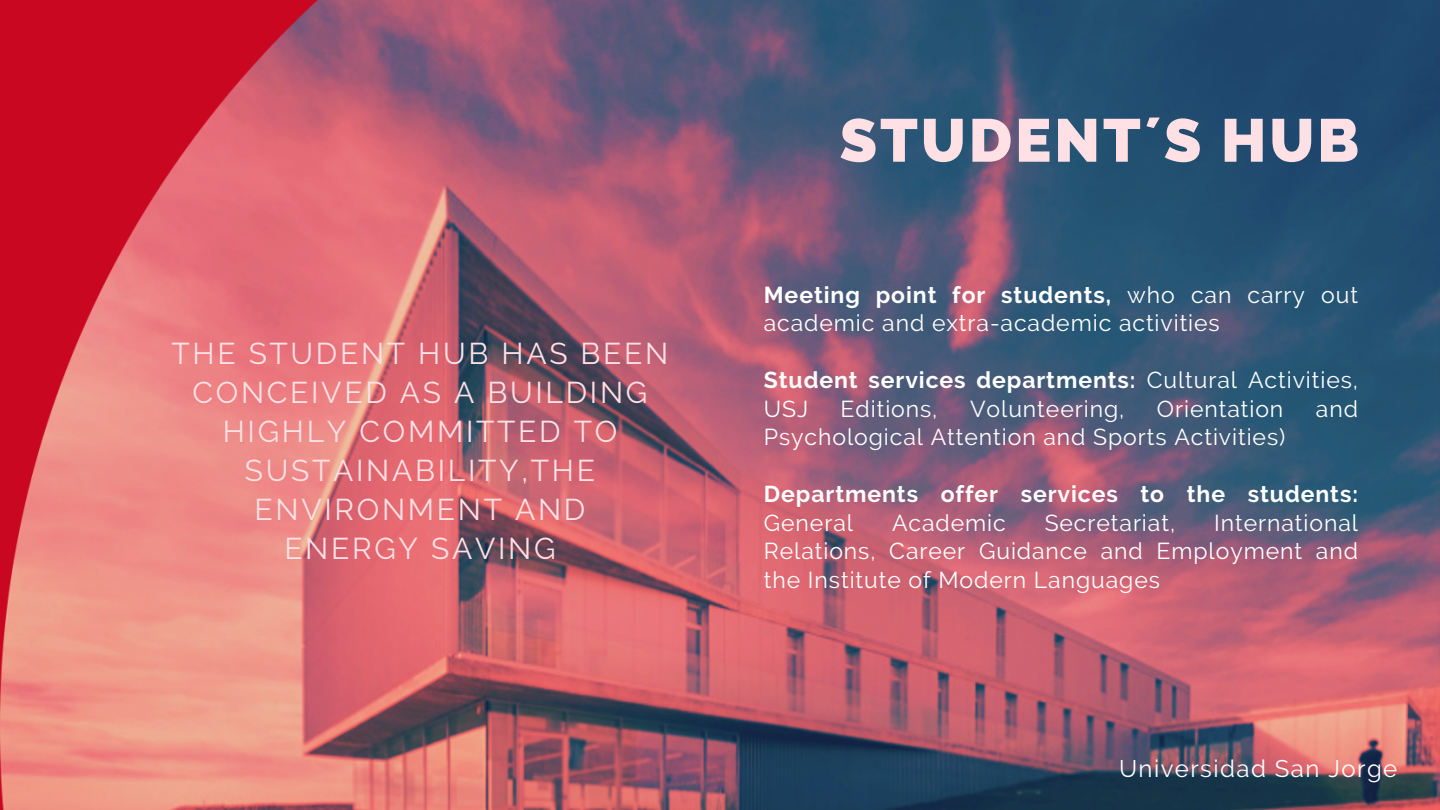
<style>
.page{position:relative;width:1440px;height:810px;background:#fff}
.page>*{position:absolute;margin:0;border:0;box-sizing:border-box;transform-origin:0 0}
.t1{font:800 60.5px "Raleway";letter-spacing:.05em;color:#ffe0e4}
.t2{font:30px/39px "Raleway";letter-spacing:.09em;color:#ffe0e4;text-align:center}
.t3{font:24px "Raleway";letter-spacing:.06em;color:#fff}
.t4{font:23px/28.5px "Raleway";letter-spacing:.04em;color:#fff}
.t5{font:700 23px/28.5px "Raleway";letter-spacing:.04em;color:#fff}
.s1{font-weight:700}
.s2{font-weight:400}
</style>
<div class="page">
<img style="left:0;top:0;width:1440px;height:810px">
<p class="t2" style="left:172px;top:334px;width:498px">THE STUDENT HUB HAS BEEN<br>CONCEIVED AS A BUILDING<br>HIGHLY COMMITTED TO<br>SUSTAINABILITY,THE<br>ENVIRONMENT AND<br>ENERGY SAVING</p>
<h1 class="t1" style="left:840px;top:105px;width:521px">STUDENT´S HUB</h1>
<h2 class="t4" style="left:764px;top:280px;width:596px"><span class="s1">Meeting point for students,</span> who can carry out academic and extra-academic activities</h2>
<p class="t5" style="left:764px;top:366px;width:596px">Student services departments: <span class="s2">Cultural Activities,<br>USJ</span></p>
<p class="t4" style="left:841px;top:394px;width:98px">Editions,</p>
<p class="t4" style="left:970px;top:394px;width:156px">Volunteering,</p>
<p class="t4" style="left:1157px;top:394px;width:128px">Orientation</p>
<p class="t4" style="left:1316px;top:394px;width:44px">and</p>
<p class="t4" style="left:764px;top:423px;width:523px">Psychological Attention and Sports Activities)</p>
<p class="t5" style="left:764px;top:480px;width:596px">Departments offer services to the students:<br><span class="s2">General</span></p>
<p class="t4" style="left:764px;top:508px;width:596px;text-align:justify;text-indent:450px">International Relations, Career Guidance and Employment and the Institute of Modern Languages</p>
<p class="t4" style="left:892px;top:508px;width:115px">Academic</p>
<p class="t4" style="left:1045px;top:508px;width:132px">Secretariat,</p>
<p class="t3" style="left:1119px;top:755px;width:280px">Universidad San Jorge</p>
</div>
